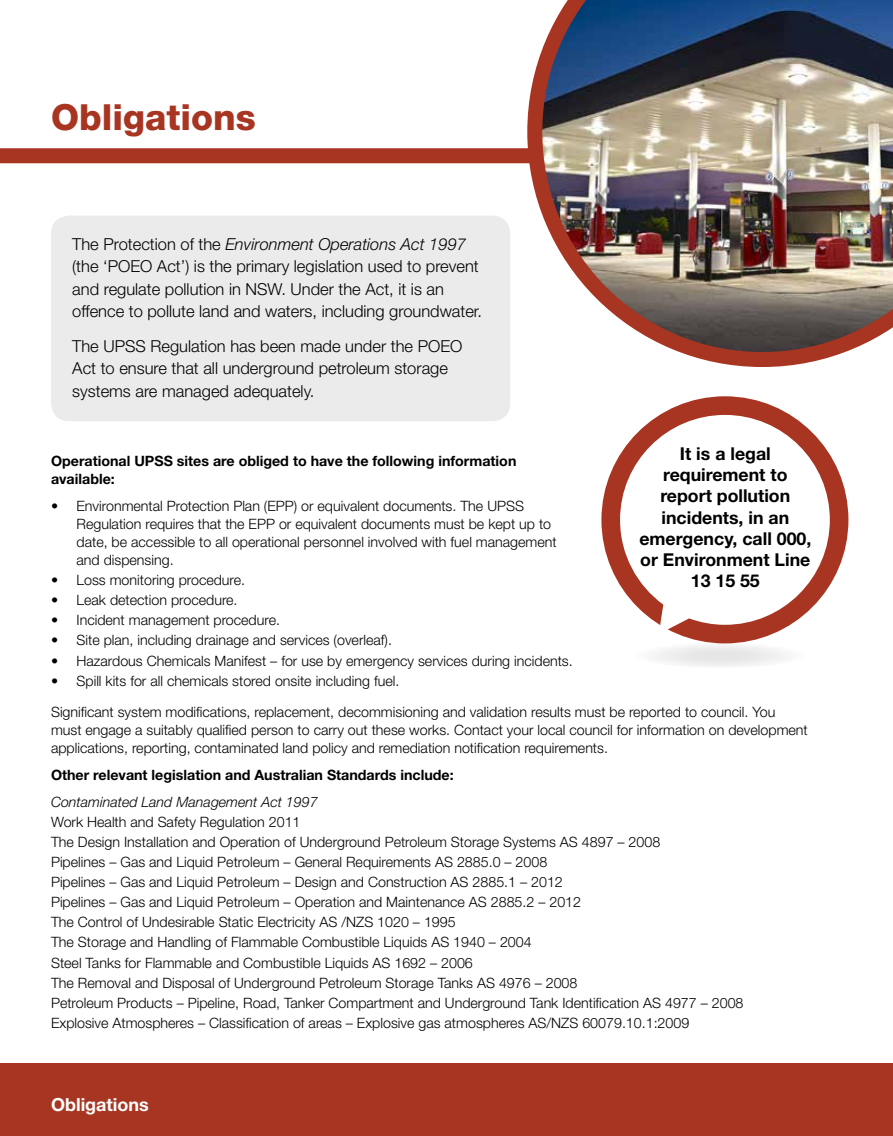
<style>
.page{position:relative;width:893px;height:1136px;background:#fff}
.page>*{position:absolute;margin:0;border:0;box-sizing:border-box;transform-origin:0 0}
.t1{font:800 36px "Helvetica Neue";color:#a83521}
.t2{font:700 18px "Helvetica Neue";color:#fff}
.t3{font:700 17.7px/21.3px "Helvetica Neue";color:#000;text-align:center}
.t4{font:300 16.5px/22.5px "Helvetica Neue";color:#000}
.t5{font:300 14.25px/18px "Helvetica Neue";color:#000}
.t6{font:700 14.25px/18px "Helvetica Neue";color:#000}
.t7{font:italic 300 14.25px "Helvetica Neue";color:#000}
.s1{font-style:italic}
</style>
<div class="page">
<img style="left:527px;top:0;width:366px;height:367px">
<div style="left:0;top:148px;width:534px;height:15px;background:#a83521"></div>
<div style="left:0;top:1063px;width:893px;height:72px;background:#a83521"></div>
<div style="left:51px;top:215px;width:459px;height:206px;background:#ebebec;border-radius:18px"></div>
<svg style="left:590px;top:384px;width:270px;height:271px;fill:#a83521"></svg>
<div style="left:578px;top:373px;width:294px;height:293px;border:23px solid #fff;border-radius:50%"></div>
<svg style="left:620px;top:415px;width:210px;height:219px"></svg>
<div style="left:635px;top:642px;width:170px;height:26px;background:#f1f1f1;border-radius:50%"></div>
<h2 class="t1" style="left:51px;top:95px;width:206px">Obligations</h2>
<p class="t4" style="left:72px;top:232px;width:411px">The Protection of the <span class="s1">Environment Operations Act 1997 </span>(the ‘POEO Act’) is the primary legislation used to prevent and regulate pollution in NSW. Under the Act, it is an offence to pollute land and waters, including groundwater.</p>
<p class="t4" style="left:72px;top:334px;width:392px">The UPSS Regulation has been made under the POEO<br>Act to ensure that all underground petroleum storage systems are managed adequately.</p>
<p class="t3" style="left:639px;top:442px;width:173px">It is a legal requirement to report pollution incidents, in an emergency, call 000, or Environment Line<br>13 15 55</p>
<p class="t6" style="left:51px;top:452px;width:467px">Operational UPSS sites are obliged to have the following information available:</p>
<p class="t5" style="left:77px;top:496px;width:482px;text-indent:-26px">• Environmental Protection Plan (EPP) or equivalent documents. The UPSS Regulation requires that the EPP or equivalent documents must be kept up to date, be accessible to all operational personnel involved with fuel management and dispensing.</p>
<p class="t5" style="left:51px;top:570px;width:196px">• Loss monitoring procedure.</p>
<p class="t5" style="left:51px;top:590px;width:188px">• Leak detection procedure.</p>
<p class="t5" style="left:51px;top:611px;width:231px">• Incident management procedure.</p>
<p class="t5" style="left:51px;top:631px;width:342px">• Site plan, including drainage and services (overleaf).</p>
<p class="t5" style="left:51px;top:651px;width:523px">• Hazardous Chemicals Manifest – for use by emergency services during incidents.</p>
<p class="t5" style="left:51px;top:671px;width:350px">• Spill kits for all chemicals stored onsite including fuel.</p>
<p class="t5" style="left:51px;top:703px;width:758px">Significant system modifications, replacement, decommisioning and validation results must be reported to council. You must engage a suitably qualified person to carry out these works. Contact your local council for information on development applications, reporting, contaminated land policy and remediation notification requirements.</p>
<p class="t6" style="left:51px;top:765px;width:404px">Other relevant legislation and Australian Standards include:</p>
<p class="t7" style="left:51px;top:792px;width:268px">Contaminated Land Management Act 1997</p>
<p class="t5" style="left:51px;top:812px;width:251px">Work Health and Safety Regulation 2011</p>
<p class="t5" style="left:51px;top:832px;width:611px">The Design Installation and Operation of Underground Petroleum Storage Systems AS 4897 – 2008</p>
<p class="t5" style="left:51px;top:852px;width:498px">Pipelines – Gas and Liquid Petroleum – General Requirements AS 2885.0 – 2008</p>
<p class="t5" style="left:51px;top:872px;width:513px">Pipelines – Gas and Liquid Petroleum – Design and Construction AS 2885.1 – 2012</p>
<p class="t5" style="left:51px;top:892px;width:532px">Pipelines – Gas and Liquid Petroleum – Operation and Maintenance AS 2885.2 – 2012</p>
<p class="t5" style="left:51px;top:912px;width:406px">The Control of Undesirable Static Electricity AS /NZS 1020 – 1995</p>
<p class="t5" style="left:51px;top:932px;width:482px">The Storage and Handling of Flammable Combustible Liquids AS 1940 – 2004</p>
<p class="t5" style="left:51px;top:953px;width:423px">Steel Tanks for Flammable and Combustible Liquids AS 1692 – 2006</p>
<p class="t5" style="left:51px;top:973px;width:528px">The Removal and Disposal of Underground Petroleum Storage Tanks AS 4976 – 2008</p>
<p class="t5" style="left:51px;top:993px;width:694px">Petroleum Products – Pipeline, Road, Tanker Compartment and Underground Tank Identification AS 4977 – 2008</p>
<p class="t5" style="left:51px;top:1013px;width:640px">Explosive Atmospheres – Classification of areas – Explosive gas atmospheres AS/NZS 60079.10.1:2009</p>
<p class="t2" style="left:51px;top:1093px;width:99px">Obligations</p>
</div>
